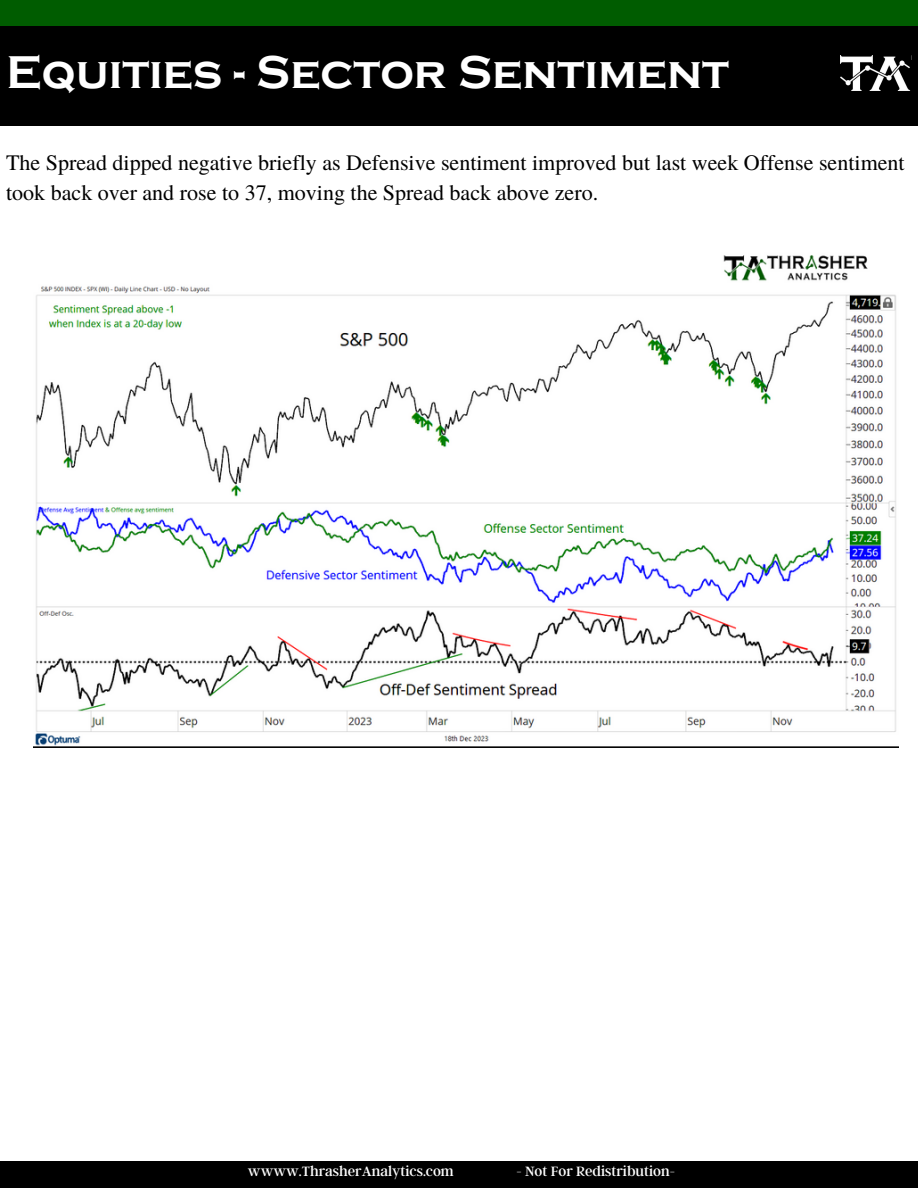
<style>
.page{position:relative;width:918px;height:1188px;background:#fff}
.page>*{position:absolute;margin:0;border:0;box-sizing:border-box;transform-origin:0 0}
.t1{font:700 47.25px "Copperplate Gothic";color:#fff}
.t2{font:22.05px/30.3px "Te X Gyre Termes";color:#000}
.t3{font:15px "Argent CF";color:#fff}
</style>
<div class="page">
<div style="left:0;top:0;width:918px;height:27px;background:#005c00"></div>
<div style="left:0;top:1162px;width:918px;height:26px;background:#000"></div>
<div style="left:0;top:26px;width:918px;height:100px;background:#000"></div>
<img style="left:840px;top:56px;width:71px;height:35px">
<img style="left:33px;top:255px;width:865px;height:493px">
<p class="t1" style="left:6px;top:46px;width:724px">Equities - Sector Sentiment</p>
<p class="t2" style="left:6px;top:146px;width:900px">The Spread dipped negative briefly as Defensive sentiment improved but last week Offense sentiment took back over and rose to 37, moving the Spread back above zero.</p>
<p class="t3" style="left:248px;top:1161px;width:207px">wwww.ThrasherAnalytics.com</p>
<p class="t3" style="left:516px;top:1161px;width:160px">- Not For Redistribution-</p>
</div>
